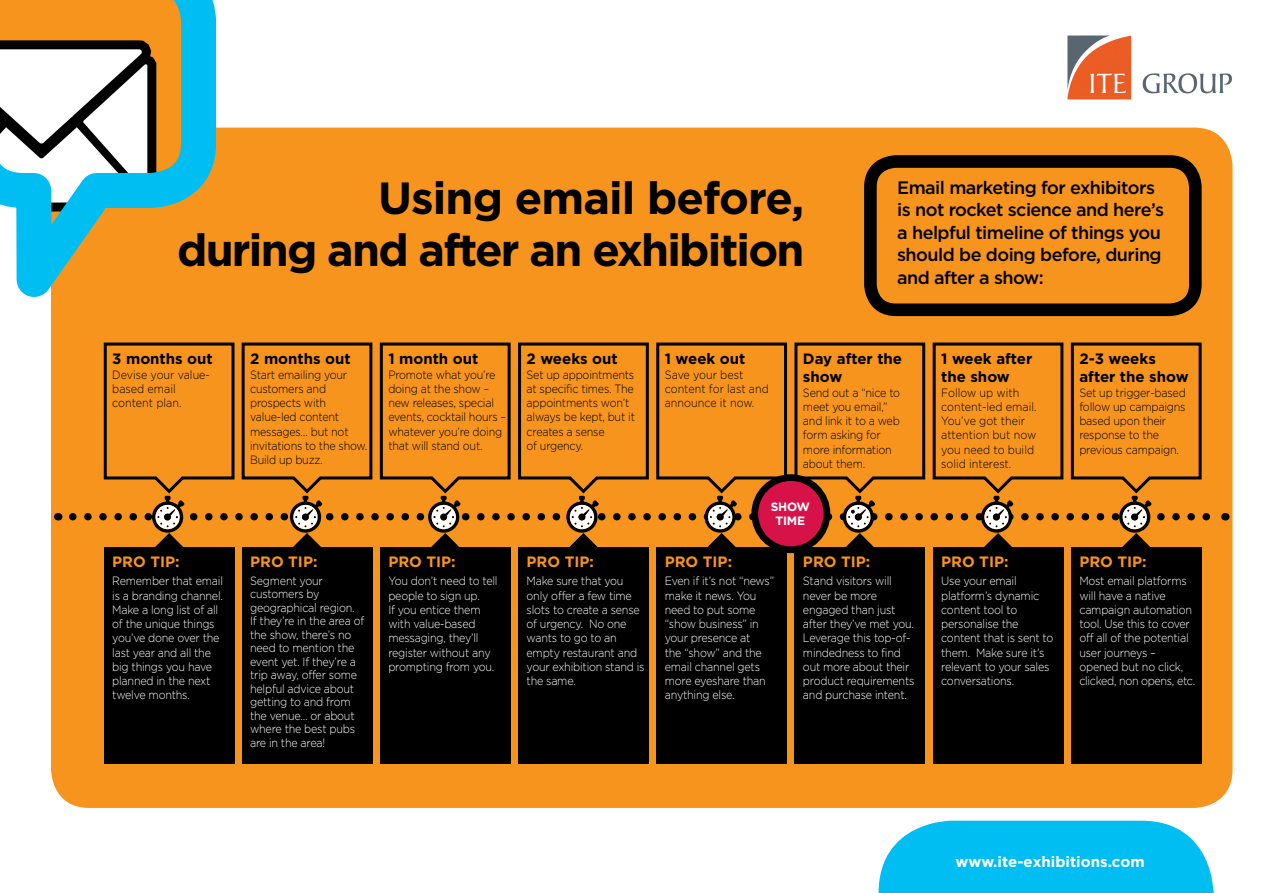
<style>
.page{position:relative;width:1263px;height:893px;background:#fff}
.page>*{position:absolute;margin:0;border:0;box-sizing:border-box;transform-origin:0 0}
.t1{font:700 45px/52.5px "Gotham";letter-spacing:-.04em;color:#000;text-align:right}
.t2{font:500 18px/22.5px "Gotham";letter-spacing:-.03em;color:#000}
.t3{font:700 15px/18px "Gotham";color:#000}
.t4{font:700 15px "Gotham";color:#f7941e}
.t5{font:700 15px "Gotham";color:#fff}
.t6{font:300 12px/14.2px "Gotham";letter-spacing:-.02em;color:#fff;scale:.9 1}
.t7{font:300 12px/14.2px "Gotham";letter-spacing:-.02em;color:#000;scale:.9 1}
.t8{font:300 12px/14.2px "Gotham";color:#000;scale:.9 1}
.t9{font:700 12px/13.5px "Gotham";letter-spacing:-.02em;color:#fff;text-align:center}
</style>
<div class="page">
<div style="left:51px;top:128px;width:1181px;height:680px;background:#f7941e;border-radius:38px"></div>
<svg style="left:0;top:0;width:233px;height:297px"></svg>
<svg style="left:878px;top:821px;width:336px;height:72px;background:#17c2f3"></svg>
<div style="left:864px;top:155px;width:337px;height:161px;border:13px solid #000;border-radius:26px"></div>
<div style="left:242px;top:547px;width:130px;height:216px;background:#000"></div>
<div style="left:104px;top:547px;width:130px;height:216px;background:#000"></div>
<div style="left:380px;top:547px;width:131px;height:216px;background:#000"></div>
<div style="left:518px;top:547px;width:131px;height:216px;background:#000"></div>
<div style="left:656px;top:547px;width:131px;height:216px;background:#000"></div>
<div style="left:794px;top:547px;width:131px;height:216px;background:#000"></div>
<div style="left:933px;top:547px;width:130px;height:216px;background:#000"></div>
<svg style="left:73px;top:342px;width:1137px;height:219px"></svg>
<div style="left:1071px;top:547px;width:131px;height:216px;background:#000"></div>
<svg style="left:755px;top:478px;width:71px;height:71px"></svg>
<div style="left:751px;top:474px;width:79px;height:79px;border:8px solid #000;border-radius:50%"></div>
<div style="left:758px;top:481px;width:65px;height:65px;background:#d71249;border-radius:50%"></div>
<img style="left:1067px;top:35px;width:165px;height:65px">
<h1 class="t1" style="left:177px;top:170px;width:629px">Using email before,<br>during and after an exhibition</h1>
<h2 class="t2" style="left:897px;top:176px;width:268px">Email marketing for exhibitors is not rocket science and here’s a helpful timeline of things you should be doing before, during and after a show:</h2>
<p class="t3" style="left:112px;top:350px;width:102px">3 months out</p>
<p class="t8" style="left:112px;top:367px;width:110px">Devise your value&shy;based email content plan.</p>
<p class="t4" style="left:112px;top:553px;width:69px">PRO TIP:</p>
<p class="t6" style="left:112px;top:574px;width:125px">Remember that email is a branding channel.<br>Make a long list of all of the unique things you’ve done over the last year and all the big things you have planned in the next twelve months.</p>
<p class="t3" style="left:250px;top:350px;width:102px">2 months out</p>
<p class="t7" style="left:250px;top:367px;width:132px">Start emailing your customers and prospects with value-led content messages… but not invitations to the show.<br>Build up buzz.</p>
<p class="t4" style="left:250px;top:553px;width:69px">PRO TIP:</p>
<p class="t6" style="left:250px;top:573px;width:128px;line-height:13.5px">Segment your customers by geographical region.<br>If they’re in the area of the show, there’s no need to mention the event yet. If they’re a trip away, offer some helpful advice about getting to and from the venue… or about where the best pubs are in the area!</p>
<p class="t3" style="left:388px;top:350px;width:91px">1 month out</p>
<p class="t7" style="left:388px;top:367px;width:133px">Promote what you’re doing at the show – new releases, special events, cocktail hours – whatever you’re doing that will stand out.</p>
<p class="t4" style="left:388px;top:553px;width:69px">PRO TIP:</p>
<p class="t6" style="left:388px;top:574px;width:123px">You don’t need to tell people to sign up.<br>If you entice them with value-based messaging, they’ll register without any prompting from you.</p>
<p class="t3" style="left:526px;top:350px;width:93px">2 weeks out</p>
<p class="t7" style="left:526px;top:367px;width:122px">Set up appointments at specific times. The appointments won’t always be kept, but it creates a sense<br>of urgency.</p>
<p class="t4" style="left:526px;top:553px;width:69px">PRO TIP:</p>
<p class="t6" style="left:526px;top:574px;width:133px">Make sure that you only offer a few time slots to create a sense of urgency. No one wants to go to an empty restaurant and your exhibition stand is the same.</p>
<p class="t3" style="left:665px;top:350px;width:82px">1 week out</p>
<p class="t8" style="left:665px;top:367px;width:117px">Save your best content for last and announce it now.</p>
<p class="t3" style="left:803px;top:350px;width:101px">Day after the show</p>
<p class="t7" style="left:803px;top:385px;width:110px">Send out a “nice to meet you email,” and link it to a web form asking for more information about them.</p>
<p class="t9" style="left:771px;top:500px;width:41px">SHOW<br>TIME</p>
<p class="t4" style="left:665px;top:553px;width:69px">PRO TIP:</p>
<p class="t6" style="left:665px;top:574px;width:123px">Even if it’s not “news” make it news. You need to put some “show business” in your presence at<br>the “show” and the email channel gets more eyeshare than anything else.</p>
<p class="t4" style="left:803px;top:553px;width:69px">PRO TIP:</p>
<p class="t6" style="left:803px;top:574px;width:125px">Stand visitors will never be more engaged than just after they’ve met you.<br>Leverage this top-of&shy;mindedness to find out more about their product requirements and purchase intent.</p>
<p class="t3" style="left:941px;top:350px;width:93px">1 week after the show</p>
<p class="t8" style="left:941px;top:385px;width:107px">Follow up with content-led email.<br>You’ve got their attention but now you need to build solid interest.</p>
<p class="t3" style="left:1079px;top:350px;width:111px">2-3 weeks after the show</p>
<p class="t7" style="left:1079px;top:385px;width:120px">Set up trigger-based follow up campaigns based upon their response to the previous campaign.</p>
<p class="t4" style="left:941px;top:553px;width:69px">PRO TIP:</p>
<p class="t6" style="left:941px;top:574px;width:126px">Use your email platform’s dynamic content tool to personalise the content that is sent to them. Make sure it’s relevant to your sales conversations.</p>
<p class="t4" style="left:1079px;top:553px;width:69px">PRO TIP:</p>
<p class="t6" style="left:1079px;top:574px;width:130px">Most email platforms will have a native campaign automation tool. Use this to cover off all of the potential user journeys – opened but no click, clicked, non opens, etc.</p>
<p class="t5" style="left:955px;top:853px;width:191px">www.ite-exhibitions.com</p>
</div>
